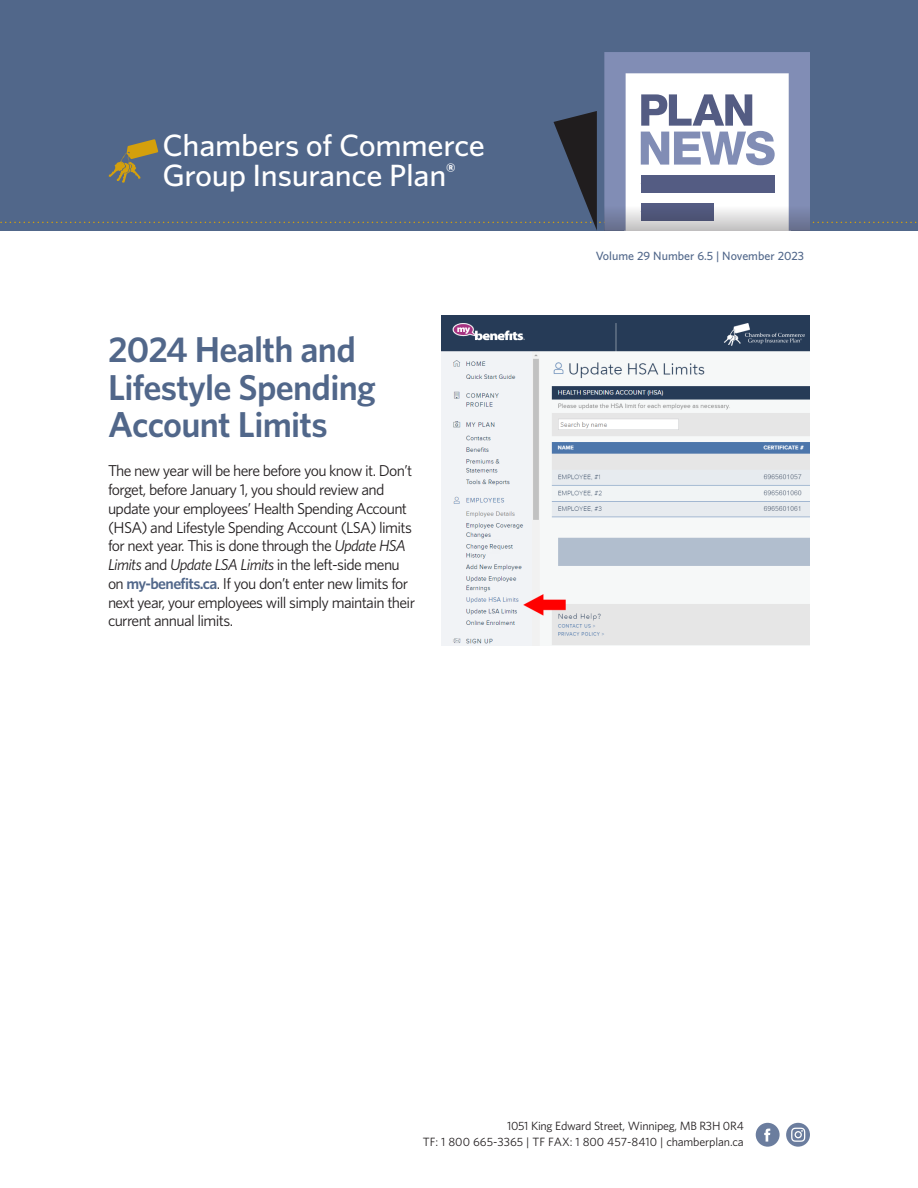
<style>
.page{position:relative;width:918px;height:1188px;background:#fff}
.page>*{position:absolute;margin:0;border:0;box-sizing:border-box;transform-origin:0 0}
.Head{font:600 36px/37.5px "Whitney";letter-spacing:-.02em;color:#51678a}
.t1{font:500 30.75px/29.2px "Whitney";letter-spacing:-.01em;color:#fff;scale:1.05 1}
.Body{font:15.75px/18.8px "Whitney";letter-spacing:-.04em;color:#231f20}
.t2{font:12px/16.5px "Whitney";letter-spacing:-.01em;color:#231f20;text-align:right}
.t3{font:500 12px "Whitney";color:#51678a}
.s1{font-style:italic}
.s2{font-weight:600;color:#51678a}
</style>
<div class="page">
<div style="left:756px;top:1123px;width:24px;height:24px;background:#6b7d9e;border-radius:50%"></div>
<svg style="left:764px;top:1129px;width:6px;height:13px"></svg>
<div style="left:786px;top:1123px;width:24px;height:24px;background:#6b7d9e;border-radius:50%"></div>
<svg style="left:791px;top:1128px;width:14px;height:14px"></svg>
<div style="left:0;top:0;width:918px;height:231px;background:#51678a"></div>
<svg style="left:0;top:52px;width:917px;height:178px"></svg>
<svg style="left:604px;top:199px;width:206px;height:32px;background:#aeb1c0"></svg>
<img style="left:442px;top:315px;width:368px;height:330px">
<p class="t1" style="left:162px;top:131px;width:309px">Chambers of Commerce<br>Group Insurance Plan<sup>®</sup></p>
<p class="Head" style="left:108px;top:330px;width:269px">2024 Health and<br>Lifestyle Spending<br>Account Limits</p>
<p class="Body" style="left:108px;top:461px;width:309px">The new year will be here before you know it. Don’t forget, before January 1, you should review and update your employees’ Health Spending Account (HSA) and Lifestyle Spending Account (LSA) limits for next year. This is done through the <span class="s1">Update HSA Limits</span> and <span class="s1">Update LSA Limits</span> in the left-side menu on <span class="s2">my-benefits.ca</span>. If you don’t enter new limits for next year, your employees will simply maintain their current annual limits.</p>
<p class="t3" style="left:596px;top:248px;width:210px">Volume 29 Number 6.5 | November 2023</p>
<p class="t2" style="left:423px;top:1117px;width:322px">1051 King Edward Street, Winnipeg, MB R3H 0R4<br>TF: 1 800 665-3365 | TF FAX: 1 800 457-8410 | chamberplan.ca</p>
</div>
